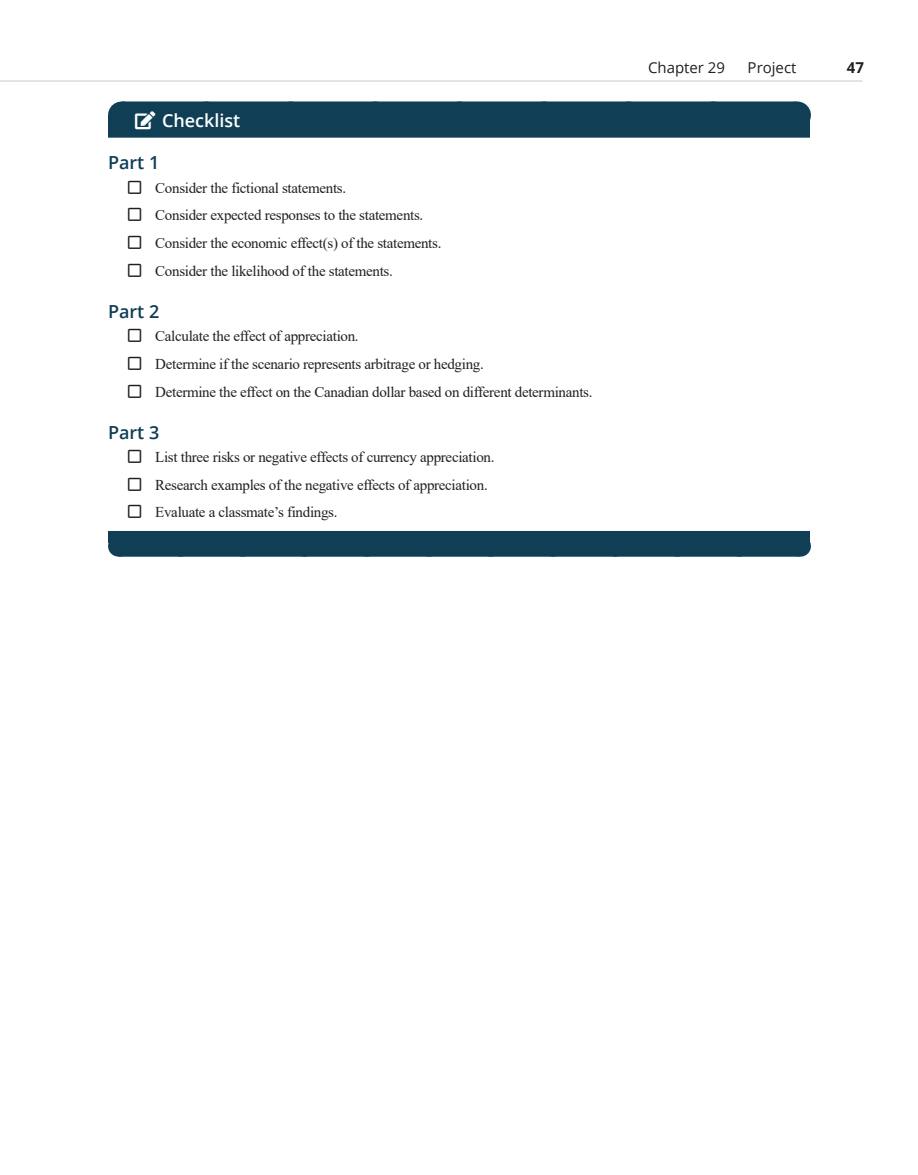
<style>
.page{position:relative;width:918px;height:1175px;background:#fff}
.page>*{position:absolute;margin:0;border:0;box-sizing:border-box;transform-origin:0 0}
.t1{font:600 18px "Open Sans";color:#0f3e55}
.t2{font:600 18px "Open Sans";color:#fff}
.t3{font:15px/27.8px "Times New Roman";letter-spacing:-.02em;color:#231f20}
.t4{font:15px "Open Sans";color:#231f20}
.t5{font:700 15px "Open Sans";color:#231f20}
</style>
<div class="page">
<div style="left:122px;top:101px;width:674px;height:28px;background:#0f3e55"></div>
<svg style="left:206px;top:101px;width:548px;height:1px"></svg>
<svg style="left:796px;top:101px;width:1px;height:14px"></svg>
<div style="left:108px;top:115px;width:702px;height:23px;background:#0f3e55"></div>
<div style="left:108px;top:531px;width:702px;height:12px;background:#0f3e55"></div>
<div style="left:118px;top:535px;width:682px;height:21px;background:#0f3e55"></div>
<svg style="left:800px;top:543px;width:1px;height:13px"></svg>
<hr style="left:0;top:81px;width:863px;height:1px;background:#c7c8ca">
<p class="t2" style="left:162px;top:108px;width:80px">Checklist</p>
<p class="t1" style="left:108px;top:150px;width:53px">Part 1</p>
<p class="t3" style="left:155px;top:173px;width:288px">Consider the fictional statements.<br>Consider expected responses to the statements.<br>Consider the economic effect(s) of the statements.<br>Consider the likelihood of the statements.</p>
<p class="t1" style="left:108px;top:299px;width:53px">Part 2</p>
<p class="t3" style="left:155px;top:322px;width:439px">Calculate the effect of appreciation.<br>Determine if the scenario represents arbitrage or hedging.<br>Determine the effect on the Canadian dollar based on different determinants.</p>
<p class="t1" style="left:108px;top:420px;width:53px">Part 3</p>
<p class="t3" style="left:155px;top:442px;width:341px">List three risks or negative effects of currency appreciation.<br>Research examples of the negative effects of appreciation.<br>Evaluate a classmate’s findings.</p>
<p class="t4" style="left:648px;top:58px;width:79px">Chapter 29</p>
<p class="t4" style="left:748px;top:58px;width:50px">Project</p>
<p class="t5" style="left:847px;top:57px;width:19px">47</p>
</div>
